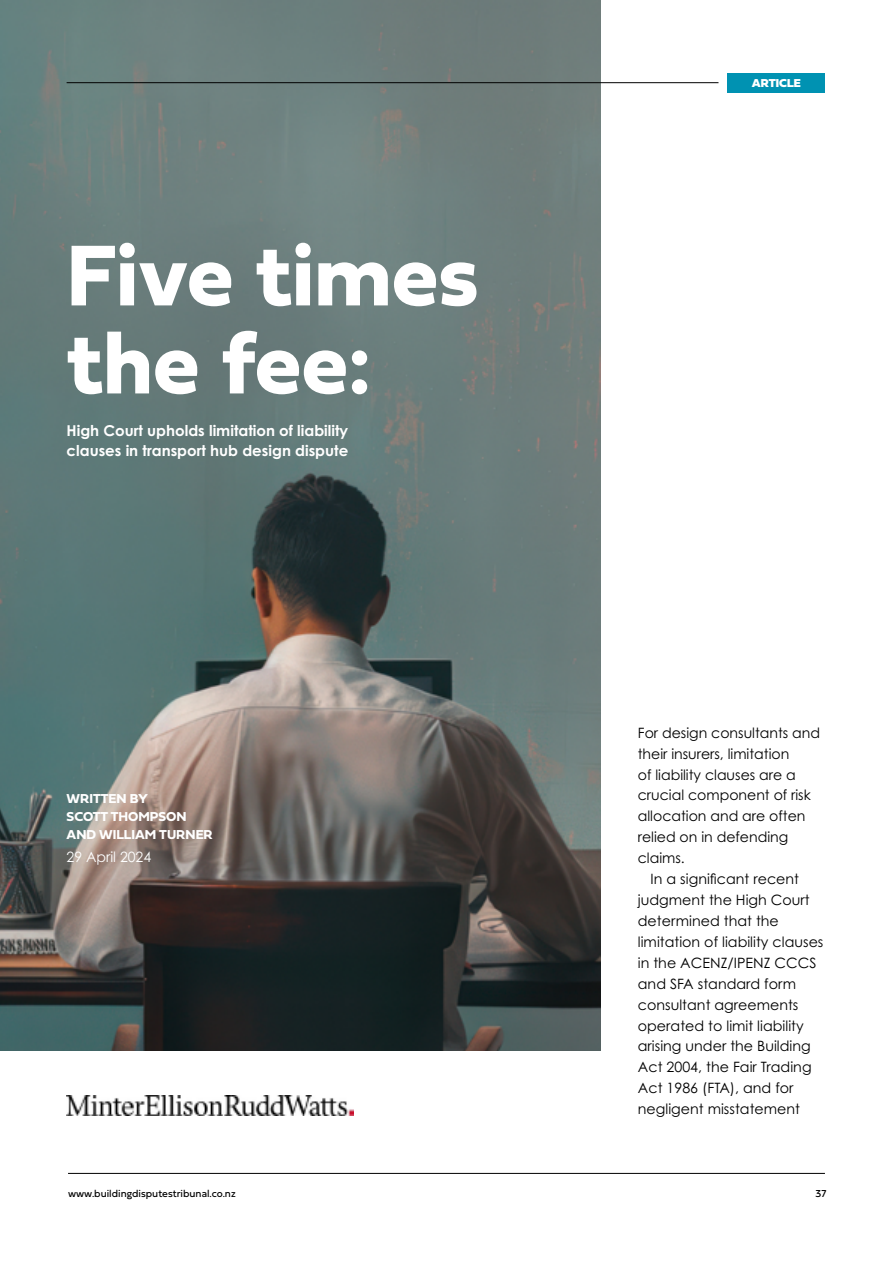
<style>
.page{position:relative;width:893px;height:1263px;background:#fff}
.page>*{position:absolute;margin:0;border:0;box-sizing:border-box;transform-origin:0 0}
.t1{font:700 89.85px/88.1px "Fieldwork Hum";color:#fff}
.t2{font:700 15px/19.5px "Century Gothic Pro";color:#fff}
.t3{font:14.25px/20.9px "Century Gothic Pro";color:#000}
.t4{font:14.25px "Century Gothic Pro";color:#fff}
.t5{font:700 13.5px/18px "Fieldwork Hum";color:#fff}
.t6{font:12px "Fieldwork Hum Black";color:#fff}
.t7{font:10.5px "Fieldwork Hum";color:#000}
</style>
<div class="page">
<hr style="left:68px;top:1173px;width:757px;height:1px;background:#000">
<img style="left:0;top:0;width:600px;height:1050px">
<img style="left:67px;top:1095px;width:286px;height:20px">
<hr style="left:67px;top:82px;width:651px;height:1px;background:#000">
<div style="left:727px;top:73px;width:98px;height:19px;background:#0092b2"></div>
<h1 class="t1" style="left:67px;top:228px;width:413px">Five times the fee:</h1>
<p class="t2" style="left:67px;top:421px;width:283px">High Court upholds limitation of liability clauses in transport hub design dispute</p>
<p class="t5" style="left:67px;top:789px;width:148px">WRITTEN BY<br>SCOTT THOMPSON<br>AND WILLIAM TURNER</p>
<p class="t4" style="left:67px;top:848px;width:86px">29 April 2024</p>
<p class="t6" style="left:752px;top:72px;width:50px">ARTICLE</p>
<p class="t3" style="left:638px;top:722px;width:184px">For design consultants and their insurers, limitation<br>of liability clauses are a crucial component of risk allocation and are often relied on in defending claims.</p>
<p class="t3" style="left:638px;top:868px;width:187px;text-indent:13px">In a significant recent judgment the High Court determined that the limitation of liability clauses in the ACENZ/IPENZ CCCS and SFA standard form consultant agreements operated to limit liability arising under the Building<br>Act 2004, the Fair Trading<br>Act 1986 (FTA), and for negligent misstatement</p>
<p class="t7" style="left:68px;top:1185px;width:169px">www.buildingdisputestribunal.co.nz</p>
<p class="t7" style="left:816px;top:1185px;width:12px">37</p>
</div>
